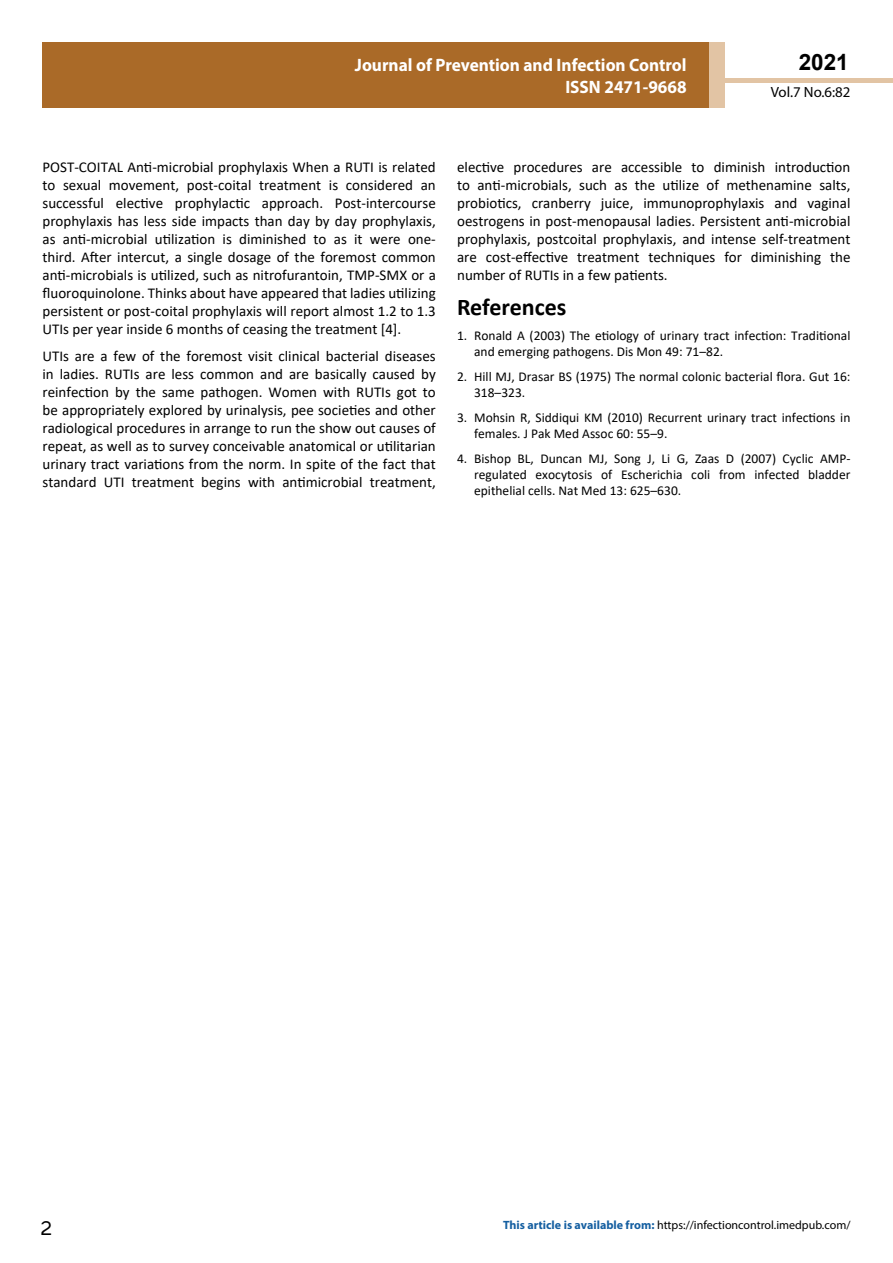
<style>
.page{position:relative;width:893px;height:1263px;background:#fff}
.page>*{position:absolute;margin:0;border:0;box-sizing:border-box;transform-origin:0 0}
.t1{font:25.5px "Tunga";color:#000}
.t2{font:700 24px "Calibri";color:#000}
.t3{font:700 22.5px "Arial";color:#000}
.t4{font:700 18px/21.6px "Myriad Pro";color:#fff;text-align:right;scale:.96 1}
.t5{font:15px/18px "Calibri";color:#000;text-align:justify}
.t6{font:14.85px "Myriad Pro";color:#000}
.t7{font:13.5px/16.2px "Calibri";color:#000}
.t8{font:12px "Myriad Pro";color:#000}
.s1{font-weight:700;color:#155fa1}
</style>
<div class="page">
<hr style="left:725px;top:78px;width:168px;height:4px;background:#e2c4a4">
<div style="left:43px;top:42px;width:666px;height:66px;background:#aa6a28"></div>
<div style="left:709px;top:42px;width:16px;height:66px;background:#e2c4a4"></div>
<p class="t4" style="left:517px;top:53px;width:198px">ARCHIVOS DE MEDICINA<br>ISSN 1698-9465</p>
<h3 class="t3" style="left:799px;top:46px;width:52px">2021</h3>
<p class="t4" style="left:355px;top:54px;width:347px">Journal of Prevention and Infection Control<br>ISSN 2471-9668</p>
<p class="t6" style="left:771px;top:83px;width:81px">Vol.7 No.6:82</p>
<p class="t5" style="left:43px;top:158px;width:395px">POST-COITAL Anti-microbial prophylaxis When a RUTI is related to sexual movement, post-coital treatment is considered an successful elective prophylactic approach. Post-intercourse prophylaxis has less side impacts than day by day prophylaxis, as anti-microbial utilization is diminished to as it were one&shy;third. After intercut, a single dosage of the foremost common anti-microbials is utilized, such as nitrofurantoin, TMP-SMX or a fluoroquinolone. Thinks about have appeared that ladies utilizing persistent or post-coital prophylaxis will report almost 1.2 to 1.3<br>UTIs per year inside 6 months of ceasing the treatment [4].</p>
<p class="t5" style="left:43px;top:347px;width:395px">UTIs are a few of the foremost visit clinical bacterial diseases in ladies. RUTIs are less common and are basically caused by reinfection by the same pathogen. Women with RUTIs got to be appropriately explored by urinalysis, pee societies and other radiological procedures in arrange to run the show out causes of repeat, as well as to survey conceivable anatomical or utilitarian urinary tract variations from the norm. In spite of the fact that standard UTI treatment begins with antimicrobial treatment,</p>
<p class="t5" style="left:457px;top:158px;width:395px">elective procedures are accessible to diminish introduction to anti-microbials, such as the utilize of methenamine salts, probiotics, cranberry juice, immunoprophylaxis and vaginal oestrogens in post-menopausal ladies. Persistent anti-microbial prophylaxis, postcoital prophylaxis, and intense self-treatment are cost-effective treatment techniques for diminishing the number of RUTIs in a few patients.</p>
<h2 class="t2" style="left:457px;top:290px;width:111px">References</h2>
<p class="t7" style="left:474px;top:327px;width:378px;text-indent:-17px">1. Ronald A (2003) The etiology of urinary tract infection: Traditional and emerging pathogens. Dis Mon 49: 71–82.</p>
<p class="t7" style="left:474px;top:368px;width:378px;text-indent:-17px">2. Hill MJ, Drasar BS (1975) The normal colonic bacterial flora. Gut 16:<br>318–323.</p>
<p class="t7" style="left:474px;top:409px;width:378px;text-indent:-17px">3. Mohsin R, Siddiqui KM (2010) Recurrent urinary tract infections in females. J Pak Med Assoc 60: 55–9.</p>
<p class="t7" style="left:474px;top:450px;width:378px;text-align:justify;text-indent:-17px">4. Bishop BL, Duncan MJ, Song J, Li G, Zaas D (2007) Cyclic AMP&shy;regulated exocytosis of Escherichia coli from infected bladder epithelial cells. Nat Med 13: 625–630.</p>
<h1 class="t1" style="left:41px;top:1211px;width:13px">2</h1>
<p class="t8" style="left:503px;top:1218px;width:349px"><span class="s1">This article is available from:</span> https://infectioncontrol.imedpub.com/</p>
</div>
